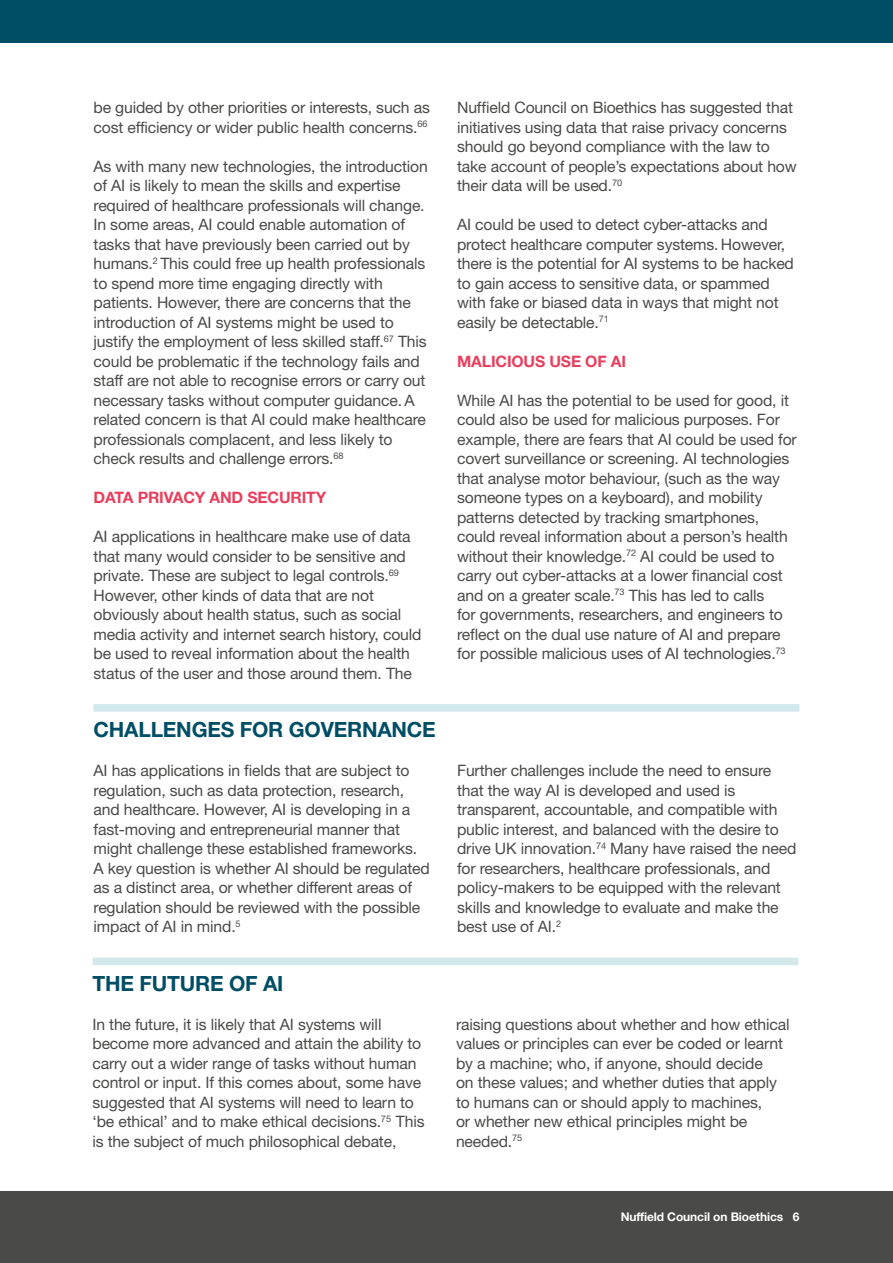
<style>
.page{position:relative;width:893px;height:1263px;background:#fff}
.page>*{position:absolute;margin:0;border:0;box-sizing:border-box;transform-origin:0 0}
.t1{font:700 21px "Helvetica Neue LT Pro";letter-spacing:-.01em;color:#004e65}
.t2{font:15.75px/19.5px "Helvetica Neue LT Pro";letter-spacing:-.01em;color:#4a4a49}
.t3{font:700 15.75px "Helvetica Neue LT Pro";letter-spacing:-.01em;color:#e83f5e}
.t4{font:700 12px "Helvetica Neue LT Pro";letter-spacing:-.01em;color:#fff}
</style>
<div class="page">
<div style="left:94px;top:704px;width:705px;height:8px;background:#d2e8eb"></div>
<div style="left:92px;top:958px;width:706px;height:7px;background:#d2e8eb"></div>
<div style="left:0;top:1191px;width:893px;height:72px;background:#4a4a49"></div>
<div style="left:0;top:0;width:893px;height:43px;background:#004e65"></div>
<p class="t2" style="left:94px;top:97px;width:338px">be guided by other priorities or interests, such as cost efficiency or wider public health concerns.<sup>66</sup></p>
<p class="t2" style="left:94px;top:156px;width:336px">As with many new technologies, the introduction of AI is likely to mean the skills and expertise required of healthcare professionals will change.<br>In some areas, AI could enable automation of tasks that have previously been carried out by humans.<sup>2</sup> This could free up health professionals to spend more time engaging directly with patients. However, there are concerns that the introduction of AI systems might be used to justify the employment of less skilled staff.<sup>67</sup> This could be problematic if the technology fails and staff are not able to recognise errors or carry out necessary tasks without computer guidance. A related concern is that AI could make healthcare professionals complacent, and less likely to check results and challenge errors.<sup>68</sup></p>
<p class="t3" style="left:94px;top:487px;width:234px">DATA PRIVACY AND SECURITY</p>
<p class="t2" style="left:94px;top:526px;width:329px">AI applications in healthcare make use of data that many would consider to be sensitive and private. These are subject to legal controls.<sup>69<br></sup>However, other kinds of data that are not obviously about health status, such as social media activity and internet search history, could be used to reveal information about the health status of the user and those around them. The</p>
<p class="t2" style="left:457px;top:97px;width:341px">Nuffield Council on Bioethics has suggested that initiatives using data that raise privacy concerns should go beyond compliance with the law to take account of people’s expectations about how their data will be used.<sup>70</sup></p>
<p class="t2" style="left:457px;top:214px;width:338px">AI could be used to detect cyber-attacks and protect healthcare computer systems. However, there is the potential for AI systems to be hacked to gain access to sensitive data, or spammed with fake or biased data in ways that might not easily be detectable.<sup>71</sup></p>
<p class="t3" style="left:457px;top:351px;width:170px">MALICIOUS USE OF AI</p>
<p class="t2" style="left:457px;top:390px;width:341px">While AI has the potential to be used for good, it could also be used for malicious purposes. For example, there are fears that AI could be used for covert surveillance or screening. AI technologies that analyse motor behaviour, (such as the way someone types on a keyboard), and mobility patterns detected by tracking smartphones, could reveal information about a person’s health without their knowledge.<sup>72</sup> AI could be used to carry out cyber-attacks at a lower financial cost and on a greater scale.<sup>73</sup> This has led to calls<br>for governments, researchers, and engineers to reflect on the dual use nature of AI and prepare for possible malicious uses of AI technologies.<sup>73</sup></p>
<h1 class="t1" style="left:94px;top:716px;width:344px">CHALLENGES FOR GOVERNANCE</h1>
<p class="t2" style="left:94px;top:760px;width:338px">AI has applications in fields that are subject to regulation, such as data protection, research, and healthcare. However, AI is developing in a fast-moving and entrepreneurial manner that might challenge these established frameworks.<br>A key question is whether AI should be regulated as a distinct area, or whether different areas of regulation should be reviewed with the possible impact of AI in mind.<sup>5</sup></p>
<p class="t2" style="left:457px;top:760px;width:341px">Further challenges include the need to ensure that the way AI is developed and used is transparent, accountable, and compatible with public interest, and balanced with the desire to drive UK innovation.<sup>74</sup> Many have raised the need for researchers, healthcare professionals, and policy-makers to be equipped with the relevant skills and knowledge to evaluate and make the best use of AI.<sup>2</sup></p>
<h1 class="t1" style="left:92px;top:970px;width:192px">THE FUTURE OF AI</h1>
<p class="t2" style="left:92px;top:1014px;width:334px">In the future, it is likely that AI systems will become more advanced and attain the ability to carry out a wider range of tasks without human control or input. If this comes about, some have suggested that AI systems will need to learn to ‘be ethical’ and to make ethical decisions.<sup>75</sup> This is the subject of much philosophical debate,</p>
<p class="t2" style="left:456px;top:1014px;width:335px">raising questions about whether and how ethical values or principles can ever be coded or learnt by a machine; who, if anyone, should decide<br>on these values; and whether duties that apply to humans can or should apply to machines,<br>or whether new ethical principles might be needed.<sup>75</sup></p>
<p class="t4" style="left:621px;top:1209px;width:180px">Nuffield Council on Bioethics 6</p>
</div>
